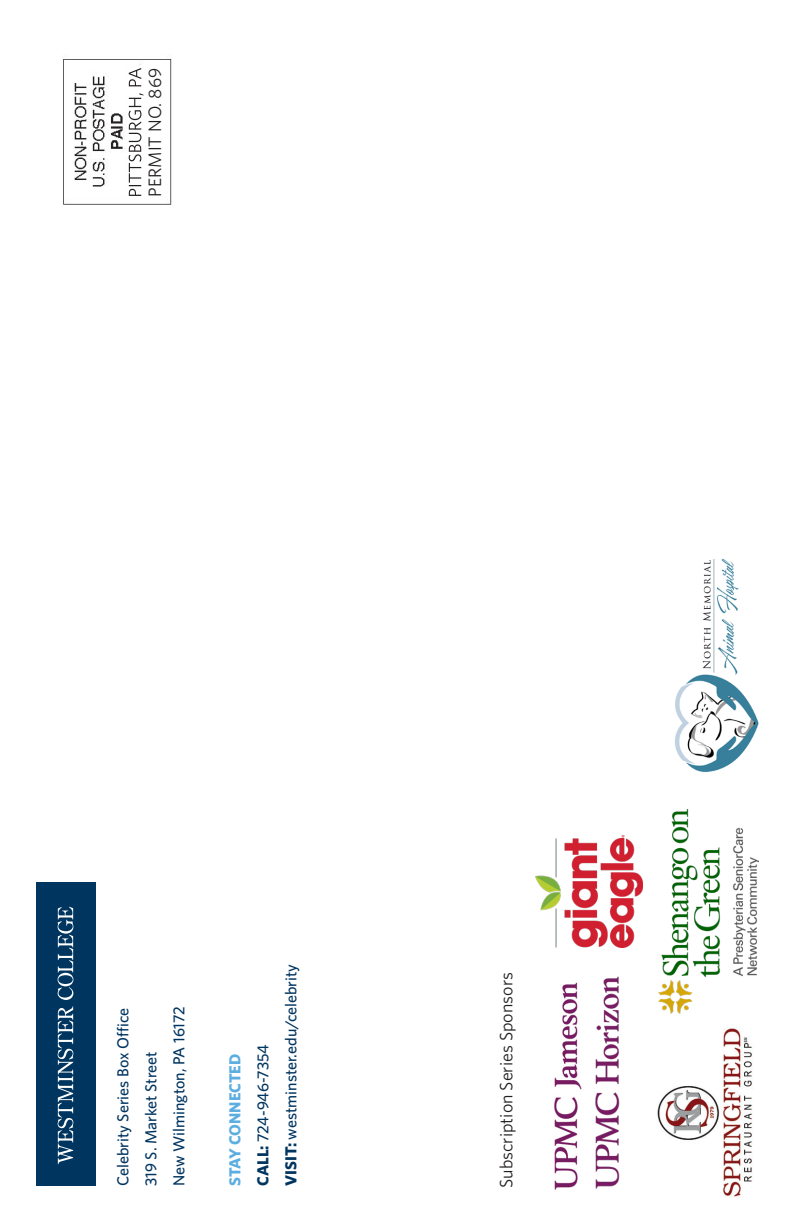
<style>
.page{position:relative;width:792px;height:1224px;background:#fff}
.page>*{position:absolute;margin:0;border:0;box-sizing:border-box;transform-origin:0 0}
.inside_body_9_14{font:18px "Whitney";color:#231f20}
.bc_glance_text_8_14{font:500 16px/28px "Whitney";color:#003560}
.t1{font:700 16px/28px "Whitney";color:#5daee0}
.s1{color:#003560}
.s2{font-weight:500;color:#003560}
.s3{font-weight:700}
</style>
<div class="page">
<div style="left:36px;top:883px;width:59px;height:303px;background:#003560"></div>
<svg style="left:58px;top:1006px;width:15px;height:158px"></svg>
<svg style="left:58px;top:907px;width:15px;height:93px"></svg>
<img style="left:554px;top:982px;width:28px;height:208px">
<img style="left:595px;top:976px;width:25px;height:213px">
<img style="left:659px;top:810px;width:99px;height:203px">
<img style="left:535px;top:836px;width:107px;height:111px">
<img style="left:63px;top:59px;width:109px;height:146px">
<div style="left:128px;top:65px;width:32px;height:134px;background:#fff"></div>
<svg style="left:127px;top:68px;width:17px;height:128px"></svg>
<img style="left:657px;top:1028px;width:95px;height:169px">
<img style="left:675px;top:559px;width:83px;height:214px">
<div style="left:150px;top:68px;width:13px;height:131px;background:#fff"></div>
<p class="inside_body_9_14" style="left:143px;top:197px;width:130px;rotate:-90deg">PERMIT NO. 869</p>
<p class="bc_glance_text_8_14" style="left:111px;top:1186px;width:182px;rotate:-90deg">Celebrity Series Box Office<br>319 S. Market Street<br>New Wilmington, PA 16172</p>
<p class="bc_glance_text_8_14" style="left:109px;top:1037px;width:15px;rotate:-90deg">f</p>
<p class="t1" style="left:222px;top:1186px;width:143px;rotate:-90deg">STAY CONNECTED<br><span class="s1">CALL:</span> <span class="s2">724-946-7354</span></p>
<p class="bc_glance_text_8_14" style="left:279px;top:1186px;width:224px;rotate:-90deg"><span class="s3">VISIT:</span> westminster.edu/celebrity</p>
<p class="inside_body_9_14" style="left:496px;top:1188px;width:217px;rotate:-90deg">Subscription Series Sponsors</p>
</div>
